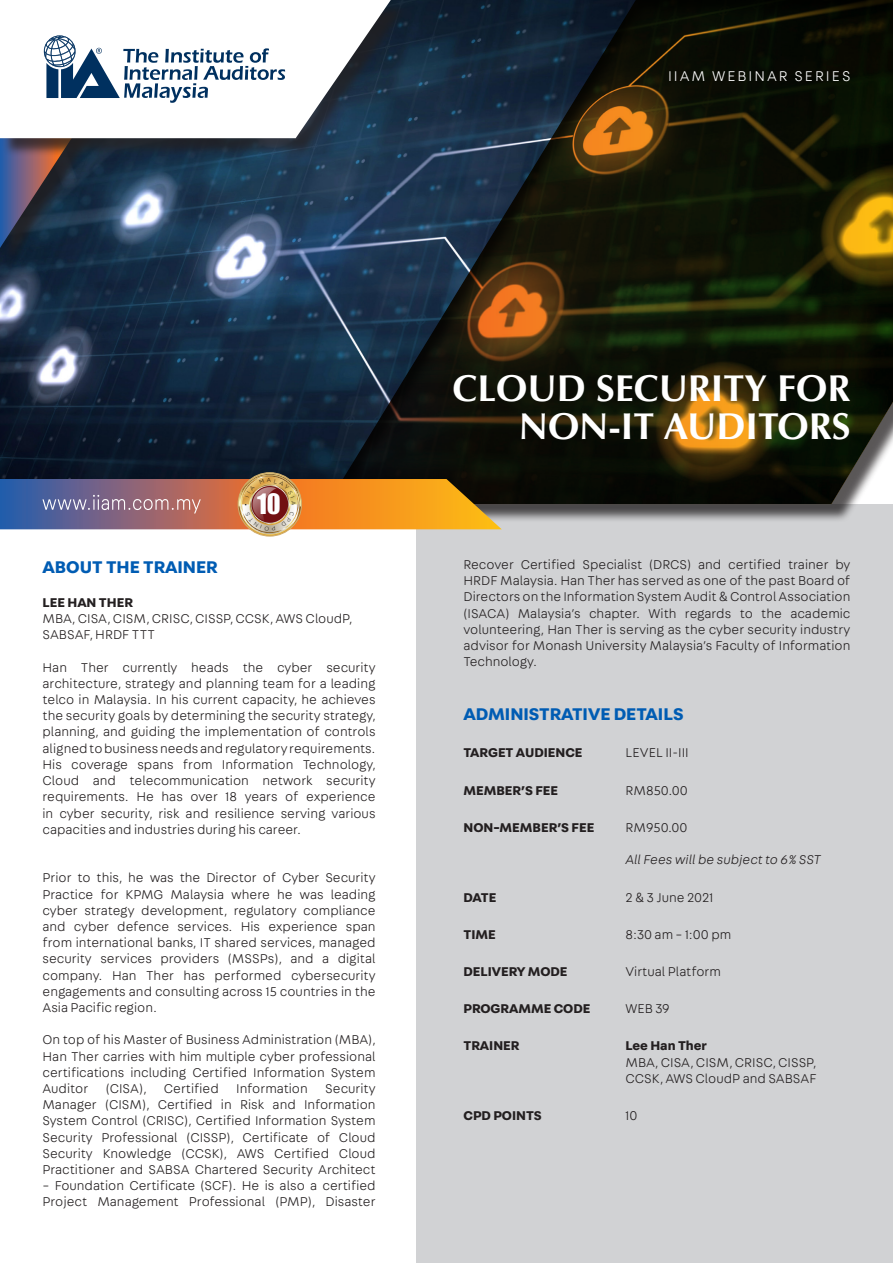
<style>
.page{position:relative;width:893px;height:1263px;background:#fff}
.page>*{position:absolute;margin:0;border:0;box-sizing:border-box;transform-origin:0 0}
.t1{font:700 37.5px/37.5px "Optima";color:#fff;text-align:right}
.t2{font:25.8px "Impact";color:#fff}
.t3{font:700 18px "Fabriga";color:#005cb3}
.t4{font:300 15px "Fabriga";letter-spacing:.13em;color:#fff}
.t5{font:300 13.5px/16.2px "Fabriga";color:#231f20;text-align:justify}
.t6{font:700 13.5px "Fabriga";color:#231f20}
.t7{font:italic 300 13.5px "Fabriga";color:#231f20}
</style>
<div class="page">
<img style="left:0;top:157px;width:327px;height:317px">
<div style="left:417px;top:504px;width:476px;height:759px;background:#d1d2d4"></div>
<div style="left:2px;top:88px;width:122px;height:177px;background:#231f20;opacity:.75"></div>
<div style="left:331px;top:2px;width:562px;height:521px;background:#231f20;opacity:.75"></div>
<div style="left:327px;top:0;width:566px;height:504px;background:#231f20;opacity:.75"></div>
<div style="left:2px;top:2px;width:406px;height:155px;background:#231f20;opacity:.75"></div>
<svg style="left:288px;top:0;width:103px;height:138px"></svg>
<svg style="left:0;top:2px;width:288px;height:246px"></svg>
<svg style="left:0;top:474px;width:502px;height:64px;background:#ac8265"></svg>
<p class="t4" style="left:668px;top:67px;width:184px">IIAM WEBINAR SERIES</p>
<p class="t2" style="left:257px;top:484px;width:25px">10</p>
<p class="t3" style="left:43px;top:554px;width:177px">ABOUT THE TRAINER</p>
<p class="t6" style="left:43px;top:593px;width:92px">LEE HAN THER</p>
<p class="t5" style="left:43px;top:610px;width:311px">MBA, CISA, CISM, CRISC, CISSP, CCSK, AWS CloudP,<br>SABSAF, HRDF TTT</p>
<p class="t5" style="left:43px;top:659px;width:335px">Han Ther currently heads the cyber security architecture, strategy and planning team for a leading telco in Malaysia. In his current capacity, he achieves the security goals by determining the security strategy, planning, and guiding the implementation of controls aligned to business needs and regulatory requirements.<br>His coverage spans from Information Technology, Cloud and telecommunication network security requirements. He has over 18 years of experience in cyber security, risk and resilience serving various capacities and industries during his career.</p>
<p class="t5" style="left:43px;top:869px;width:335px">Prior to this, he was the Director of Cyber Security Practice for KPMG Malaysia where he was leading cyber strategy development, regulatory compliance and cyber defence services. His experience span from international banks, IT shared services, managed security services providers (MSSPs), and a digital company. Han Ther has performed cybersecurity engagements and consulting across 15 countries in the Asia Pacific region.</p>
<p class="t5" style="left:43px;top:1031px;width:335px">On top of his Master of Business Administration (MBA), Han Ther carries with him multiple cyber professional certifications including Certified Information System Auditor</p>
<p class="t5" style="left:43px;top:1080px;width:335px;text-indent:283px">Security Manager (CISM), Certified in Risk and Information System Control (CRISC), Certified Information System Security Professional (CISSP), Certificate of Cloud Security Knowledge (CCSK), AWS Certified Cloud Practitioner and SABSA Chartered Security Architect</p>
<p class="t5" style="left:43px;top:1177px;width:335px">– Foundation Certificate (SCF). He is also a certified<br>Project Management Professional (PMP), Disaster</p>
<p class="t5" style="left:106px;top:1080px;width:42px">(CISA),</p>
<p class="t5" style="left:164px;top:1080px;width:56px">Certified</p>
<p class="t5" style="left:236px;top:1080px;width:73px">Information</p>
<p class="t1" style="left:452px;top:370px;width:399px">CLOUD SECURITY FOR<br>NON-IT AUDITORS</p>
<p class="t5" style="left:463px;top:556px;width:388px">Recover Certified Specialist (DRCS) and certified trainer by HRDF Malaysia. Han Ther has served as one of the past Board of Directors on the Information System Audit &amp; Control Association (ISACA) Malaysia’s chapter. With regards to the academic volunteering, Han Ther is serving as the cyber security industry advisor for Monash University Malaysia’s Faculty of Information Technology.</p>
<p class="t3" style="left:463px;top:702px;width:222px">ADMINISTRATIVE DETAILS</p>
<p class="t6" style="left:463px;top:744px;width:121px">TARGET AUDIENCE</p>
<p class="t5" style="left:625px;top:744px;width:65px">LEVEL II-III</p>
<p class="t6" style="left:463px;top:781px;width:96px">MEMBER’S FEE</p>
<p class="t5" style="left:625px;top:782px;width:64px">RM850.00</p>
<p class="t6" style="left:463px;top:818px;width:132px">NON-MEMBER’S FEE</p>
<p class="t5" style="left:625px;top:819px;width:64px">RM950.00</p>
<p class="t7" style="left:625px;top:851px;width:197px">All Fees will be subject to 6% SST</p>
<p class="t6" style="left:463px;top:888px;width:34px">DATE</p>
<p class="t5" style="left:625px;top:888px;width:89px">2 &amp; 3 June 2021</p>
<p class="t6" style="left:463px;top:925px;width:34px">TIME</p>
<p class="t5" style="left:625px;top:926px;width:107px">8:30 am – 1:00 pm</p>
<p class="t6" style="left:463px;top:962px;width:106px">DELIVERY MODE</p>
<p class="t5" style="left:625px;top:963px;width:97px">Virtual Platform</p>
<p class="t6" style="left:463px;top:999px;width:129px">PROGRAMME CODE</p>
<p class="t5" style="left:625px;top:1000px;width:46px">WEB 39</p>
<p class="t6" style="left:463px;top:1037px;width:57px">TRAINER</p>
<p class="t6" style="left:625px;top:1037px;width:83px">Lee Han Ther</p>
<p class="t5" style="left:625px;top:1053px;width:193px">MBA, CISA, CISM, CRISC, CISSP,<br>CCSK, AWS CloudP and SABSAF</p>
<p class="t6" style="left:463px;top:1106px;width:80px">CPD POINTS</p>
<p class="t5" style="left:625px;top:1107px;width:13px">10</p>
</div>
